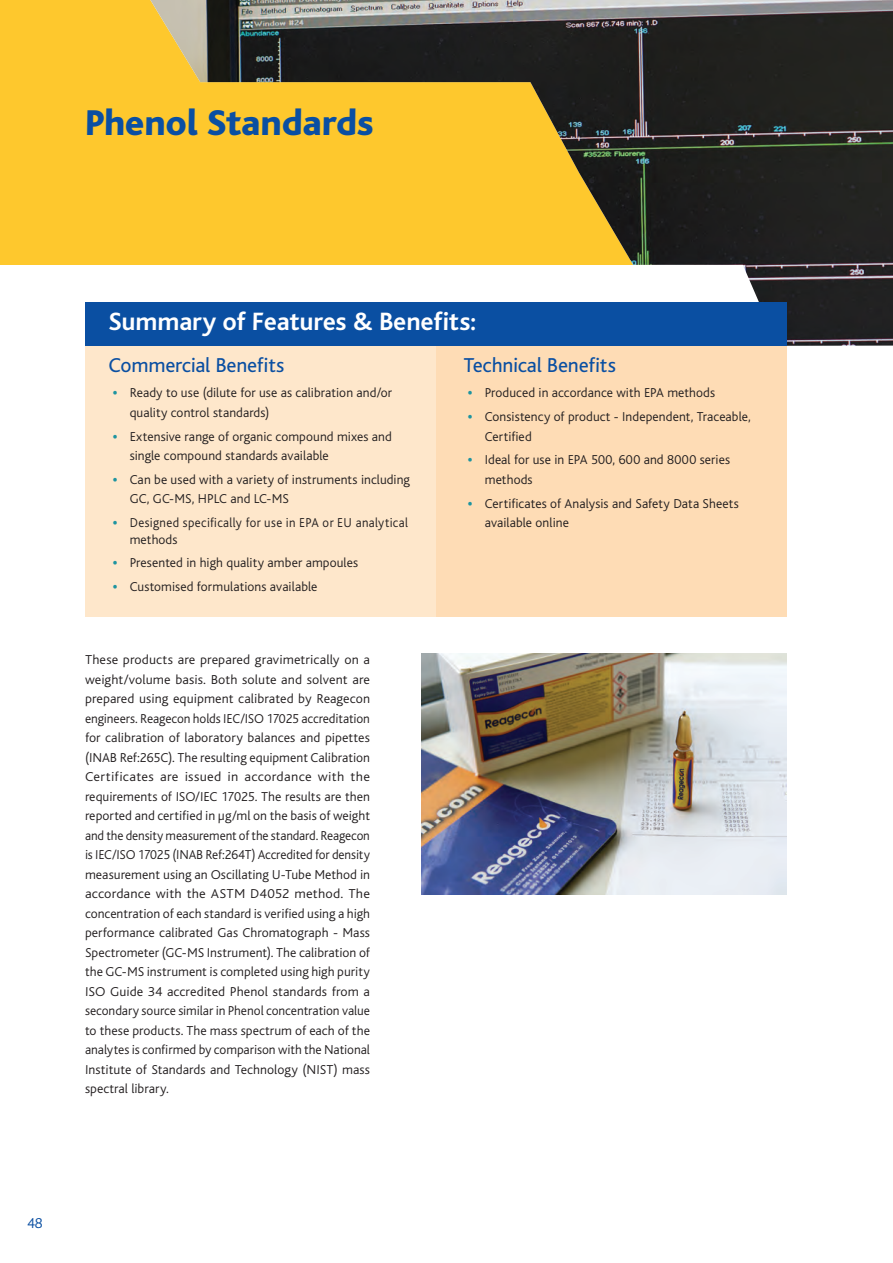
<style>
.page{position:relative;width:893px;height:1263px;background:#fff}
.page>*{position:absolute;margin:0;border:0;box-sizing:border-box;transform-origin:0 0}
.t1{font:800 37.5px "Bliss";color:#0a4fa2}
.t2{font:700 26.25px "Bliss";color:#fff}
.t3{font:21px "Bliss";color:#0a4fa2}
.t4{font:300 15px "Bliss";color:#0a4fa2}
.New_Bliss_Body{font:300 13.5px/19.5px "Bliss";letter-spacing:.01em;color:#231f20}
.New_Bliss_Body-2{font:300 13.5px/16.5px "Bliss";letter-spacing:.03em;color:#231f20;scale:.95 1}
.s1{font-weight:800;color:#1e94a0}
</style>
<div class="page">
<div style="left:0;top:0;width:657px;height:265px;background:#fec82d"></div>
<img style="left:150px;top:0;width:743px;height:346px">
<img style="left:421px;top:654px;width:366px;height:241px">
<div style="left:85px;top:344px;width:351px;height:273px;background:#fee7cb"></div>
<div style="left:436px;top:344px;width:351px;height:273px;background:#fedcb5"></div>
<div style="left:85px;top:302px;width:702px;height:43px;background:#0a4fa2"></div>
<p class="t1" style="left:85px;top:103px;width:291px">Phenol Standards</p>
<p class="t2" style="left:108px;top:308px;width:370px">Summary of Features &amp; Benefits:</p>
<p class="t3" style="left:463px;top:354px;width:154px">Technical Benefits</p>
<p class="New_Bliss_Body" style="left:468px;top:383px;width:249px"><span class="s1">•</span> Produced in accordance with EPA methods</p>
<p class="New_Bliss_Body" style="left:485px;top:407px;width:267px;text-indent:-17px"><span class="s1">•</span> Consistency of product - Independent, Traceable,<br>Certified</p>
<p class="New_Bliss_Body" style="left:485px;top:450px;width:247px;text-indent:-17px"><span class="s1">•</span> Ideal for use in EPA 500, 600 and 8000 series methods</p>
<p class="New_Bliss_Body" style="left:485px;top:494px;width:256px;text-indent:-17px"><span class="s1">•</span> Certificates of Analysis and Safety Data Sheets available online</p>
<p class="t3" style="left:108px;top:354px;width:178px">Commercial Benefits</p>
<p class="New_Bliss_Body" style="left:130px;top:383px;width:264px;text-indent:-17px"><span class="s1">•</span> Ready to use (dilute for use as calibration and/or quality control standards)</p>
<p class="New_Bliss_Body" style="left:130px;top:427px;width:264px;text-indent:-17px"><span class="s1">•</span> Extensive range of organic compound mixes and single compound standards available</p>
<p class="New_Bliss_Body" style="left:130px;top:470px;width:282px;text-indent:-17px"><span class="s1">•</span> Can be used with a variety of instruments including<br>GC, GC-MS, HPLC and LC-MS</p>
<p class="New_Bliss_Body-2" style="left:130px;top:515px;width:295px;text-indent:-17px"><span class="s1">•</span> Designed specifically for use in EPA or EU analytical methods</p>
<p class="New_Bliss_Body" style="left:113px;top:553px;width:247px"><span class="s1">•</span> Presented in high quality amber ampoules</p>
<p class="New_Bliss_Body" style="left:113px;top:577px;width:206px"><span class="s1">•</span> Customised formulations available</p>
<p class="New_Bliss_Body" style="left:85px;top:650px;width:287px;text-align:justify">These products are prepared gravimetrically on a weight/volume basis. Both solute and solvent are prepared using equipment calibrated by Reagecon engineers. Reagecon holds IEC/ISO 17025 accreditation for calibration of laboratory balances and pipettes (INAB Ref:265C). The resulting equipment Calibration Certificates are issued in accordance with the requirements of ISO/IEC 17025. The results are then reported and certified in µg/ml on the basis of weight and the density measurement of the standard. Reagecon is IEC/ISO 17025 (INAB Ref:264T) Accredited for density measurement using an Oscillating U-Tube Method in accordance with the ASTM D4052 method. The concentration of each standard is verified using a high performance calibrated Gas Chromatograph - Mass Spectrometer (GC-MS Instrument). The calibration of the GC-MS instrument is completed using high purity ISO Guide 34 accredited Phenol standards from a secondary source similar in Phenol concentration value to these products. The mass spectrum of each of the analytes is confirmed by comparison with the National Institute of Standards and Technology (NIST) mass spectral library.</p>
<p class="t4" style="left:27px;top:1215px;width:17px">48</p>
</div>
